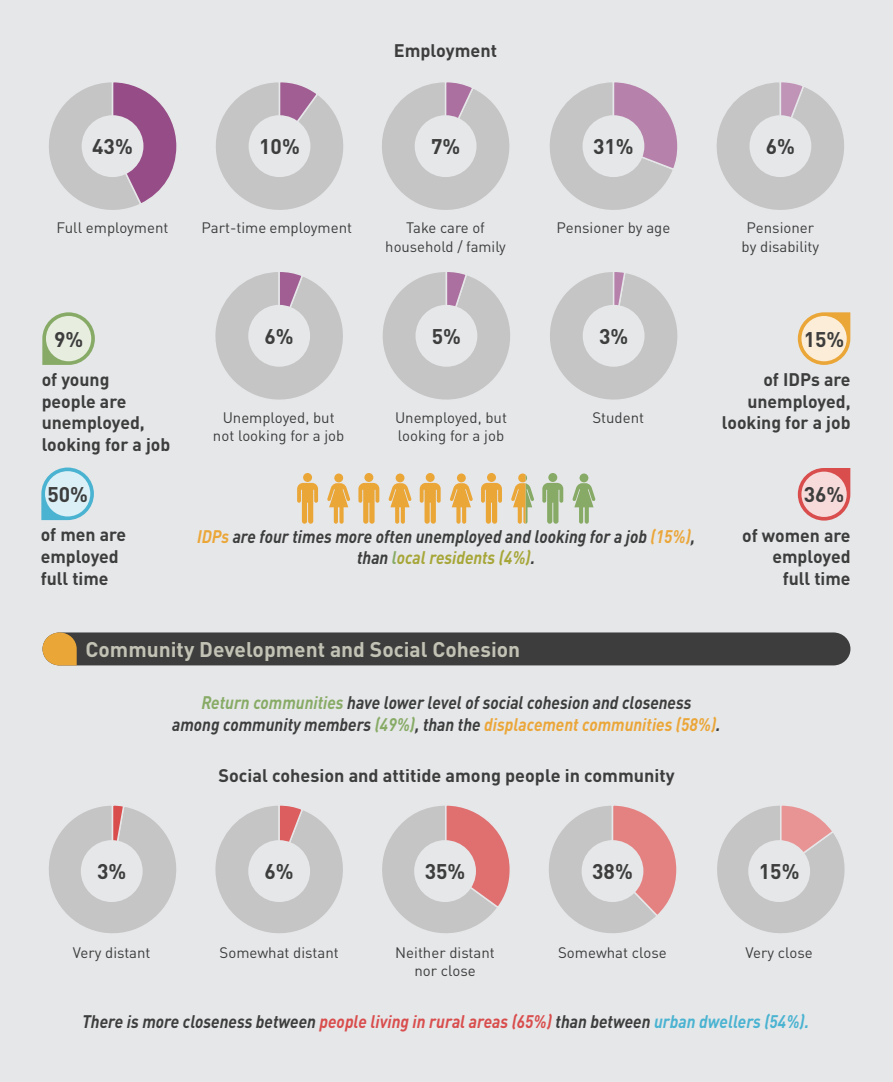
<style>
.page{position:relative;width:893px;height:1082px;background:#fff}
.page>*{position:absolute;margin:0;border:0;box-sizing:border-box;transform-origin:0 0}
.t1{font:700 21px "DIN Pro";color:#3d3d3d}
.t2{font:700 21px "DIN Pro";color:#c2c2b5}
.t3{font:italic 700 18px/21.6px "DIN Pro";color:#3d3d3d;text-align:center;scale:.9 1}
.t4{font:700 18px/21.6px "DIN Pro";color:#3d3d3d;text-align:right}
.t5{font:15px/18px "DIN Pro";color:#3d3d3d;text-align:center}
.s1{color:#eba638}
.s2{color:#87ab66}
.s3{color:#a6a638}
.s4{color:#d94d4d}
.s5{color:#4ab3d1}
</style>
<div class="page">
<div style="left:0;top:0;width:893px;height:1081px;background:#e6e7e9"></div>
<svg style="left:43px;top:632px;width:807px;height:33px;background:#464440"></svg>
<svg style="left:798px;top:312px;width:52px;height:53px"></svg>
<div style="left:801px;top:316px;width:46px;height:45px;background:#fbedd7;border-radius:50%"></div>
<svg style="left:42px;top:312px;width:53px;height:53px"></svg>
<div style="left:46px;top:316px;width:45px;height:45px;background:#e7eee0;border-radius:50%"></div>
<svg style="left:49px;top:82px;width:128px;height:128px"></svg>
<svg style="left:716px;top:82px;width:128px;height:128px"></svg>
<div style="left:82px;top:115px;width:61px;height:62px;background:#e6e7e9;border-radius:50%"></div>
<div style="left:749px;top:115px;width:62px;height:62px;background:#e6e7e9;border-radius:50%"></div>
<svg style="left:549px;top:82px;width:129px;height:128px"></svg>
<div style="left:582px;top:115px;width:62px;height:62px;background:#e6e7e9;border-radius:50%"></div>
<svg style="left:382px;top:82px;width:128px;height:128px"></svg>
<div style="left:415px;top:115px;width:61px;height:62px;background:#e6e7e9;border-radius:50%"></div>
<svg style="left:216px;top:82px;width:128px;height:128px"></svg>
<div style="left:249px;top:115px;width:61px;height:62px;background:#e6e7e9;border-radius:50%"></div>
<svg style="left:550px;top:272px;width:128px;height:128px"></svg>
<div style="left:583px;top:305px;width:61px;height:61px;background:#e6e7e9;border-radius:50%"></div>
<svg style="left:382px;top:272px;width:128px;height:128px"></svg>
<div style="left:415px;top:305px;width:62px;height:61px;background:#e6e7e9;border-radius:50%"></div>
<svg style="left:215px;top:272px;width:128px;height:128px"></svg>
<div style="left:248px;top:305px;width:62px;height:61px;background:#e6e7e9;border-radius:50%"></div>
<svg style="left:549px;top:805px;width:128px;height:128px"></svg>
<div style="left:582px;top:840px;width:61px;height:61px;background:#e6e7e9;border-radius:50%"></div>
<svg style="left:215px;top:805px;width:128px;height:128px"></svg>
<div style="left:248px;top:840px;width:62px;height:61px;background:#e6e7e9;border-radius:50%"></div>
<svg style="left:717px;top:805px;width:128px;height:128px"></svg>
<div style="left:748px;top:840px;width:62px;height:61px;background:#e6e7e9;border-radius:50%"></div>
<svg style="left:382px;top:805px;width:128px;height:128px"></svg>
<div style="left:414px;top:840px;width:62px;height:61px;background:#e6e7e9;border-radius:50%"></div>
<svg style="left:49px;top:805px;width:127px;height:128px"></svg>
<div style="left:81px;top:840px;width:62px;height:61px;background:#e6e7e9;border-radius:50%"></div>
<div style="left:303px;top:473px;width:9px;height:9px;background:#eba638;border-radius:50%"></div>
<svg style="left:297px;top:483px;width:21px;height:40px"></svg>
<div style="left:334px;top:473px;width:9px;height:9px;background:#eba638;border-radius:50%"></div>
<svg style="left:327px;top:483px;width:23px;height:40px"></svg>
<div style="left:364px;top:473px;width:9px;height:9px;background:#eba638;border-radius:50%"></div>
<svg style="left:358px;top:483px;width:21px;height:40px"></svg>
<div style="left:396px;top:473px;width:8px;height:9px;background:#eba638;border-radius:50%"></div>
<svg style="left:388px;top:483px;width:24px;height:40px"></svg>
<div style="left:426px;top:473px;width:9px;height:9px;background:#eba638;border-radius:50%"></div>
<svg style="left:420px;top:483px;width:21px;height:40px"></svg>
<div style="left:457px;top:473px;width:9px;height:9px;background:#eba638;border-radius:50%"></div>
<svg style="left:450px;top:483px;width:23px;height:40px"></svg>
<div style="left:487px;top:473px;width:9px;height:9px;background:#eba638;border-radius:50%"></div>
<svg style="left:481px;top:483px;width:21px;height:40px"></svg>
<div style="left:548px;top:473px;width:9px;height:9px;background:#87ab66;border-radius:50%"></div>
<svg style="left:542px;top:483px;width:21px;height:40px"></svg>
<div style="left:579px;top:473px;width:9px;height:9px;background:#87ab66;border-radius:50%"></div>
<svg style="left:572px;top:483px;width:24px;height:40px"></svg>
<svg style="left:511px;top:473px;width:23px;height:50px"></svg>
<svg style="left:41px;top:467px;width:53px;height:53px"></svg>
<div style="left:45px;top:471px;width:45px;height:45px;background:#dbf0f6;border-radius:50%"></div>
<svg style="left:798px;top:468px;width:52px;height:52px"></svg>
<div style="left:801px;top:471px;width:46px;height:46px;background:#f7dbdb;border-radius:50%"></div>
<p class="t4" style="left:394px;top:38px;width:105px">Employment</p>
<p class="t1" style="left:92px;top:129px;width:42px">43%</p>
<p class="t1" style="left:593px;top:129px;width:42px">31%</p>
<p class="t1" style="left:766px;top:129px;width:31px">6%</p>
<p class="t1" style="left:259px;top:129px;width:42px">10%</p>
<p class="t1" style="left:431px;top:129px;width:31px">7%</p>
<p class="t5" style="left:57px;top:217px;width:113px">Full employment</p>
<p class="t5" style="left:385px;top:217px;width:122px">Take care of household / family</p>
<p class="t5" style="left:202px;top:217px;width:152px">Part-time employment</p>
<p class="t5" style="left:556px;top:217px;width:115px">Pensioner by age</p>
<p class="t5" style="left:741px;top:217px;width:79px">Pensioner by disability</p>
<p class="t1" style="left:54px;top:321px;width:31px">9%</p>
<p class="t4" style="left:42px;top:366px;width:130px;text-align:left">of young<br>people are unemployed, looking for a job</p>
<p class="t1" style="left:47px;top:476px;width:42px">50%</p>
<p class="t4" style="left:41px;top:521px;width:87px;text-align:left">of men are employed full time</p>
<p class="t1" style="left:265px;top:318px;width:31px">6%</p>
<p class="t5" style="left:213px;top:407px;width:133px">Unemployed, but not looking for a job</p>
<p class="t1" style="left:432px;top:318px;width:31px">5%</p>
<p class="t5" style="left:395px;top:407px;width:114px;text-align:left">Unemployed, but looking for a job</p>
<p class="t1" style="left:599px;top:318px;width:31px">3%</p>
<p class="t5" style="left:592px;top:407px;width:53px">Student</p>
<p class="t3" style="left:197px;top:523px;width:555px"><span class="s1">IDPs</span> are four times more often unemployed and looking for a job <span class="s1">(15%)</span>, than <span class="s2">l</span><span class="s3">ocal residents (4%)</span>.</p>
<p class="t1" style="left:804px;top:321px;width:42px">15%</p>
<p class="t4" style="left:722px;top:366px;width:130px">of IDPs are unemployed, looking for a job</p>
<p class="t1" style="left:804px;top:477px;width:42px">36%</p>
<p class="t4" style="left:742px;top:522px;width:110px">of women are employed full time</p>
<p class="t2" style="left:86px;top:631px;width:436px">Community Development and Social Cohesion</p>
<p class="t3" style="left:172px;top:689px;width:611px"><span class="s2">Return communities</span> have lower level of social cohesion and closeness<br>among community members <span class="s2">(49%)</span>, than the <span class="s1">displacement communities (58%)</span>.</p>
<p class="t1" style="left:97px;top:853px;width:31px">3%</p>
<p class="t5" style="left:73px;top:942px;width:79px">Very distant</p>
<p class="t4" style="left:218px;top:762px;width:458px">Social cohesion and attitide among people in community</p>
<p class="t1" style="left:265px;top:853px;width:31px">6%</p>
<p class="t5" style="left:220px;top:942px;width:121px">Somewhat distant</p>
<p class="t1" style="left:425px;top:853px;width:42px">35%</p>
<p class="t5" style="left:395px;top:942px;width:101px">Neither distant nor close</p>
<p class="t1" style="left:592px;top:853px;width:42px">38%</p>
<p class="t5" style="left:558px;top:942px;width:110px">Somewhat close</p>
<p class="t1" style="left:759px;top:853px;width:42px">15%</p>
<p class="t5" style="left:745px;top:942px;width:69px">Very close</p>
<p class="t3" style="left:82px;top:1008px;width:809px">There is more closeness between <span class="s4">people living in rural areas (65%)</span> than between <span class="s5">urban dwellers (54%).</span></p>
</div>
